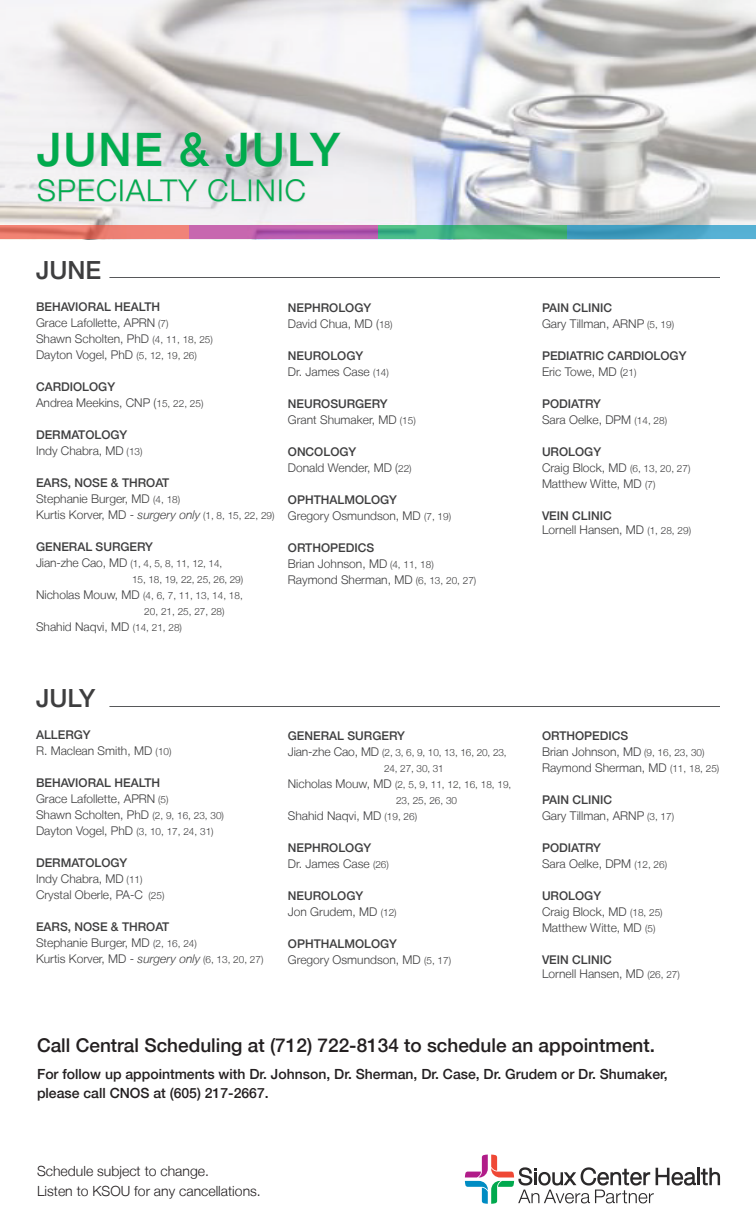
<style>
.page{position:relative;width:756px;height:1224px;background:#fff}
.page>*{position:absolute;margin:0;border:0;box-sizing:border-box;transform-origin:0 0}
.t1{font:500 46px "Helvetica Neue LT";letter-spacing:.04em;color:#00ab4d}
.t2{font:300 29.9px "Helvetica Neue LT";letter-spacing:.04em;color:#00ab4d}
.t3{font:500 25px "Helvetica Neue LT";color:#3e3e3f}
.t4{font:500 19px "Helvetica Neue LT";color:#231f20}
.t5{font:500 14px/19px "Helvetica Neue LT";color:#231f20}
.t6{font:300 14px "Helvetica Neue LT";color:#231f20}
.t7{font:300 12px "Helvetica Neue LT";color:#3e3e3f}
.t8{font:500 12px "Helvetica Neue LT";color:#3e3e3f}
.t9{font:300 10px/16px "Helvetica Neue LT";letter-spacing:-.01em;color:#3e3e3f}
.s1{font-size:10px}
.s2{font-style:italic}
.s3{font-size:12px}
</style>
<div class="page">
<img style="left:0;top:0;width:755px;height:226px">
<svg style="left:0;top:226px;width:190px;height:13px;background:#e87a6d"></svg>
<svg style="left:190px;top:226px;width:188px;height:13px;background:#bb5ead"></svg>
<svg style="left:378px;top:226px;width:190px;height:13px;background:#43b37e"></svg>
<svg style="left:568px;top:226px;width:188px;height:13px;background:#45a0c3"></svg>
<svg style="left:465px;top:1155px;width:255px;height:49px"></svg>
<svg style="left:37px;top:132px;width:22px;height:35px"></svg>
<svg style="left:66px;top:132px;width:29px;height:35px"></svg>
<svg style="left:101px;top:132px;width:29px;height:35px"></svg>
<svg style="left:136px;top:132px;width:26px;height:35px"></svg>
<svg style="left:180px;top:131px;width:32px;height:36px"></svg>
<svg style="left:225px;top:132px;width:23px;height:35px"></svg>
<svg style="left:254px;top:132px;width:29px;height:35px"></svg>
<svg style="left:290px;top:132px;width:52px;height:35px;background:#e4e3e6"></svg>
<svg style="left:37px;top:179px;width:80px;height:24px"></svg>
<div style="left:120px;top:180px;width:3px;height:22px;border:1px solid #d1d2d4"></div>
<svg style="left:125px;top:179px;width:74px;height:24px"></svg>
<svg style="left:208px;top:179px;width:39px;height:24px"></svg>
<div style="left:249px;top:180px;width:3px;height:22px;border:1px solid #d1d2d4"></div>
<svg style="left:256px;top:179px;width:19px;height:23px"></svg>
<div style="left:279px;top:180px;width:3px;height:22px;border:1px solid #d1d2d4"></div>
<svg style="left:285px;top:179px;width:21px;height:24px"></svg>
<hr style="left:109px;top:277px;width:611px;height:1px;background:#57585a">
<hr style="left:109px;top:706px;width:611px;height:1px;background:#57585a">
<p class="t1" style="left:37px;top:122px;width:304px">JUNE &amp; JULY</p>
<p class="t2" style="left:37px;top:173px;width:270px">SPECIALTY CLINIC</p>
<p class="t3" style="left:36px;top:256px;width:67px">JUNE</p>
<p class="t8" style="left:36px;top:300px;width:126px">BEHAVIORAL HEALTH</p>
<p class="t7" style="left:36px;top:316px;width:134px">Grace Lafollette, APRN <span class="s1">(7)</span></p>
<p class="t7" style="left:36px;top:332px;width:178px">Shawn Scholten, PhD <span class="s1">(4, 11, 18, 25)</span></p>
<p class="t7" style="left:36px;top:348px;width:162px">Dayton Vogel, PhD <span class="s1">(5, 12, 19, 26)</span></p>
<p class="t8" style="left:36px;top:380px;width:81px">CARDIOLOGY</p>
<p class="t7" style="left:36px;top:396px;width:169px">Andrea Meekins, CNP (<span class="s1">15, 22, 25)</span></p>
<p class="t8" style="left:36px;top:428px;width:93px">DERMATOLOGY</p>
<p class="t7" style="left:36px;top:444px;width:108px">Indy Chabra, MD <span class="s1">(13)</span></p>
<p class="t8" style="left:36px;top:476px;width:135px">EARS, NOSE &amp; THROAT</p>
<p class="t7" style="left:36px;top:492px;width:146px">Stephanie Burger, MD <span class="s1">(4, 18)</span></p>
<p class="t7" style="left:36px;top:508px;width:240px">Kurtis Korver, MD - <span class="s2">surgery only</span> <span class="s1">(1, 8, 15, 22, 29)</span></p>
<p class="t8" style="left:36px;top:540px;width:118px">GENERAL SURGERY</p>
<p class="t9" style="left:36px;top:556px;width:188px"><span class="s3">Jian-zhe Cao, MD</span> (1, 4, 5, 8, 11, 12, 14,</p>
<p class="t9" style="left:132px;top:572px;width:113px">15, 18, 19, 22, 25, 26, 29)</p>
<p class="t9" style="left:144px;top:588px;width:100px;text-indent:-108px"><span class="s3">Nicholas Mouw, MD</span> (4, 6, 7, 11, 13, 14, 18,<br>20, 21, 25, 27, 28)</p>
<p class="t7" style="left:36px;top:620px;width:147px">Shahid Naqvi, MD <span class="s1">(14, 21, 28)</span></p>
<p class="t8" style="left:288px;top:300px;width:85px">NEPHROLOGY</p>
<p class="t7" style="left:288px;top:316px;width:106px">David Chua, MD (<span class="s1">18)</span></p>
<p class="t8" style="left:288px;top:348px;width:77px">NEUROLOGY</p>
<p class="t7" style="left:288px;top:364px;width:103px">Dr. James Case <span class="s1">(14)</span></p>
<p class="t8" style="left:288px;top:396px;width:101px">NEUROSURGERY</p>
<p class="t7" style="left:288px;top:412px;width:129px">Grant Shumaker, MD <span class="s1">(15)</span></p>
<p class="t8" style="left:288px;top:444px;width:70px">ONCOLOGY</p>
<p class="t7" style="left:288px;top:460px;width:125px">Donald Wender, MD (<span class="s1">22)</span></p>
<p class="t8" style="left:288px;top:492px;width:111px">OPHTHALMOLOGY</p>
<p class="t7" style="left:288px;top:508px;width:165px">Gregory Osmundson, MD <span class="s1">(7, 19)</span></p>
<p class="t8" style="left:288px;top:540px;width:88px">ORTHOPEDICS</p>
<p class="t7" style="left:288px;top:556px;width:147px">Brian Johnson, MD <span class="s1">(4, 11, 18)</span></p>
<p class="t7" style="left:288px;top:572px;width:190px">Raymond Sherman, MD <span class="s1">(6, 13, 20, 27)</span></p>
<p class="t3" style="left:36px;top:683px;width:61px">JULY</p>
<p class="t8" style="left:36px;top:728px;width:56px">ALLERGY</p>
<p class="t7" style="left:36px;top:744px;width:137px">R. Maclean Smith, MD <span class="s1">(10)</span></p>
<p class="t8" style="left:36px;top:776px;width:126px">BEHAVIORAL HEALTH</p>
<p class="t7" style="left:36px;top:792px;width:134px">Grace Lafollette, APRN <span class="s1">(5)</span></p>
<p class="t7" style="left:36px;top:808px;width:190px">Shawn Scholten, PhD <span class="s1">(2, 9, 16, 23, 30)</span></p>
<p class="t7" style="left:36px;top:824px;width:179px">Dayton Vogel, PhD <span class="s1">(3, 10, 17, 24, 31)</span></p>
<p class="t8" style="left:36px;top:856px;width:93px">DERMATOLOGY</p>
<p class="t7" style="left:36px;top:872px;width:108px">Indy Chabra, MD <span class="s1">(11)</span></p>
<p class="t7" style="left:36px;top:888px;width:130px">Crystal Oberle, PA-C <span class="s1">(25)</span></p>
<p class="t8" style="left:36px;top:920px;width:135px">EARS, NOSE &amp; THROAT</p>
<p class="t7" style="left:36px;top:936px;width:162px">Stephanie Burger, MD <span class="s1">(2, 16, 24)</span></p>
<p class="t7" style="left:36px;top:952px;width:229px">Kurtis Korver, MD - <span class="s2">surgery only</span> <span class="s1">(6, 13, 20, 27)</span></p>
<p class="t8" style="left:288px;top:728px;width:118px">GENERAL SURGERY</p>
<p class="t9" style="left:288px;top:744px;width:220px"><span class="s3">Jian-zhe Cao, MD</span> (2, 3, 6, 9, 10, 13, 16, 20, 23,</p>
<p class="t9" style="left:384px;top:760px;width:61px">24, 27, 30, 31</p>
<p class="t9" style="left:288px;top:776px;width:225px"><span class="s3">Nicholas Mouw, MD</span> (2, 5, 9, 11, 12, 16, 18, 19,</p>
<p class="t9" style="left:396px;top:792px;width:63px">23, 25, 26, 30</p>
<p class="t7" style="left:288px;top:808px;width:131px">Shahid Naqvi, MD <span class="s1">(19, 26)</span></p>
<p class="t8" style="left:288px;top:840px;width:85px">NEPHROLOGY</p>
<p class="t7" style="left:288px;top:856px;width:103px">Dr. James Case <span class="s1">(26)</span></p>
<p class="t8" style="left:288px;top:888px;width:77px">NEUROLOGY</p>
<p class="t7" style="left:288px;top:904px;width:110px">Jon Grudem, MD <span class="s1">(12)</span></p>
<p class="t8" style="left:288px;top:936px;width:111px">OPHTHALMOLOGY</p>
<p class="t7" style="left:288px;top:952px;width:165px">Gregory Osmundson, MD <span class="s1">(5, 17)</span></p>
<p class="t8" style="left:542px;top:300px;width:72px">PAIN CLINIC</p>
<p class="t7" style="left:542px;top:316px;width:134px">Gary Tillman, ARNP <span class="s1">(5, 19)</span></p>
<p class="t8" style="left:542px;top:348px;width:146px">PEDIATRIC CARDIOLOGY</p>
<p class="t7" style="left:542px;top:364px;width:96px">Eric Towe, MD (<span class="s1">21)</span></p>
<p class="t8" style="left:542px;top:396px;width:60px">PODIATRY</p>
<p class="t7" style="left:542px;top:412px;width:127px">Sara Oelke, DPM <span class="s1">(14, 28)</span></p>
<p class="t8" style="left:542px;top:444px;width:61px">UROLOGY</p>
<p class="t7" style="left:542px;top:460px;width:150px">Craig Block, MD <span class="s1">(6, 13, 20, 27)</span></p>
<p class="t7" style="left:542px;top:476px;width:115px">Matthew Witte, MD <span class="s1">(7)</span></p>
<p class="t8" style="left:542px;top:508px;width:71px">VEIN CLINIC</p>
<p class="t7" style="left:542px;top:523px;width:151px">Lornell Hansen, MD <span class="s1">(1, 28, 29)</span></p>
<p class="t8" style="left:542px;top:728px;width:88px">ORTHOPEDICS</p>
<p class="t7" style="left:542px;top:744px;width:164px">Brian Johnson, MD <span class="s1">(9, 16, 23, 30)</span></p>
<p class="t7" style="left:542px;top:760px;width:179px">Raymond Sherman, MD <span class="s1">(11, 18, 25)</span></p>
<p class="t8" style="left:542px;top:792px;width:72px">PAIN CLINIC</p>
<p class="t7" style="left:542px;top:808px;width:134px">Gary Tillman, ARNP <span class="s1">(3, 17)</span></p>
<p class="t8" style="left:542px;top:840px;width:60px">PODIATRY</p>
<p class="t7" style="left:542px;top:856px;width:127px">Sara Oelke, DPM <span class="s1">(12, 26)</span></p>
<p class="t8" style="left:542px;top:888px;width:61px">UROLOGY</p>
<p class="t7" style="left:542px;top:904px;width:122px">Craig Block, MD <span class="s1">(18, 25)</span></p>
<p class="t7" style="left:542px;top:920px;width:115px">Matthew Witte, MD <span class="s1">(5)</span></p>
<p class="t8" style="left:542px;top:952px;width:71px">VEIN CLINIC</p>
<p class="t7" style="left:542px;top:967px;width:139px">Lornell Hansen, MD <span class="s1">(26, 27)</span></p>
<p class="t4" style="left:37px;top:1034px;width:620px">Call Central Scheduling at (712) 722-8134 to schedule an appointment.</p>
<p class="t5" style="left:37px;top:1065px;width:632px">For follow up appointments with Dr. Johnson, Dr. Sherman, Dr. Case, Dr. Grudem or Dr. Shumaker, please call CNOS at (605) 217-2667.</p>
<p class="t6" style="left:37px;top:1163px;width:173px">Schedule subject to change.</p>
<p class="t6" style="left:37px;top:1183px;width:225px">Listen to KSOU for any cancellations.</p>
</div>
